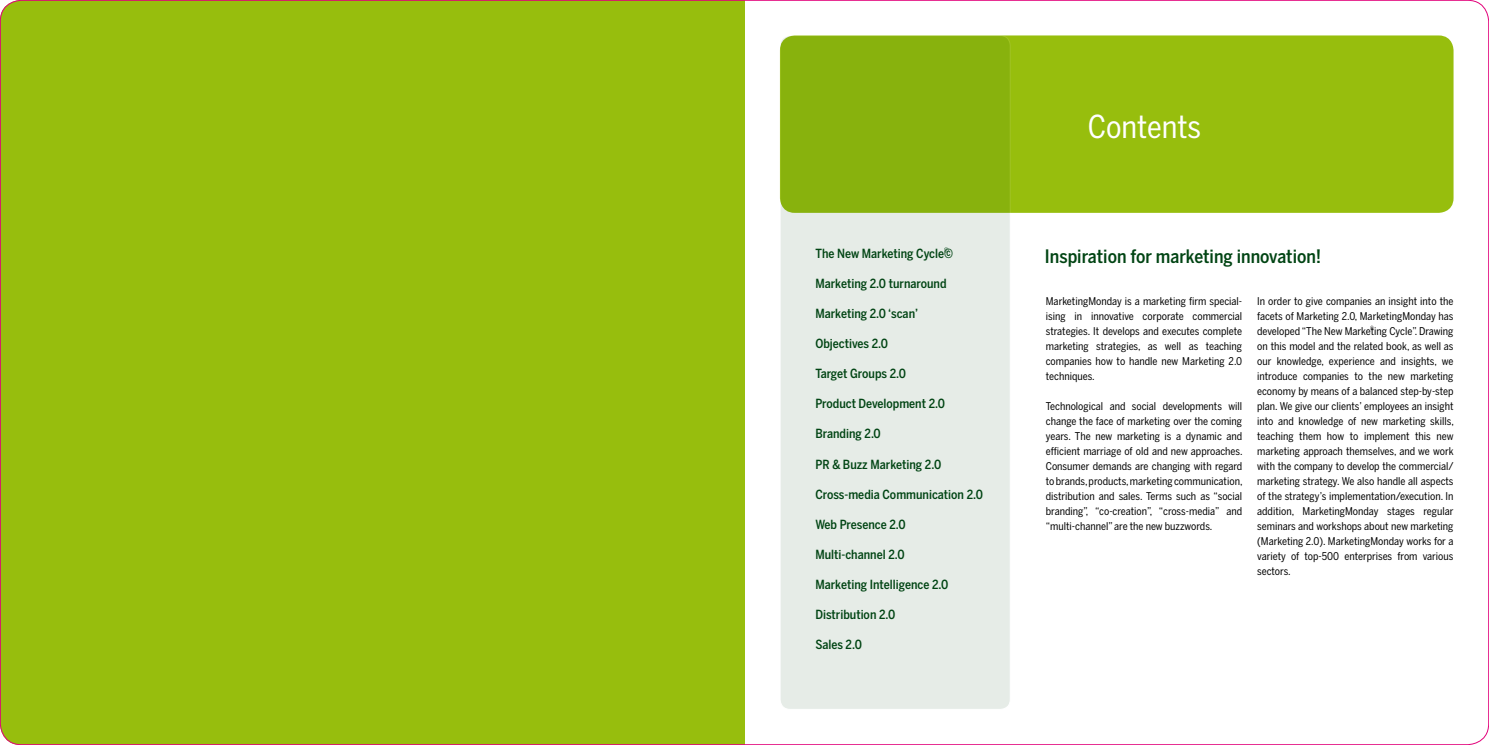
<style>
.page{position:relative;width:1489px;height:745px;background:#fff}
.page>*{position:absolute;margin:0;border:0;box-sizing:border-box;transform-origin:0 0}
.t1{font:31.25px "Benton Sans Cond";color:#fff}
.t2{font:500 18.38px "Benton Sans Cond";color:#004413}
.t3{font:500 12.5px "Benton Sans Cond";color:#004413}
.t4{font:10.62px/15px "Benton Sans Cond";color:#000;text-align:justify}
</style>
<div class="page">
<div style="left:780px;top:35px;width:673px;height:178px;background:#97be0d;border-radius:15px"></div>
<svg style="left:780px;top:36px;width:230px;height:673px;fill:#e6ece7"></svg>
<div style="left:780px;top:35px;width:230px;height:674px;border:1px solid #fff;border-radius:10px"></div>
<svg style="left:943px;top:247px;width:5px;height:5px"></svg>
<svg style="left:1370px;top:325px;width:3px;height:5px"></svg>
<div style="left:0;top:0;width:744px;height:744px;background:#97be0d;border-radius:21px"></div>
<div style="left:528px;top:0;width:216px;height:744px;background:#97be0d"></div>
<p class="t3" style="left:815px;top:246px;width:139px">The New Marketing Cycle©</p>
<p class="t3" style="left:815px;top:276px;width:133px">Marketing 2.0 turnaround</p>
<p class="t3" style="left:815px;top:306px;width:104px">Marketing 2.0 ‘scan’</p>
<p class="t3" style="left:815px;top:336px;width:74px">Objectives 2.0</p>
<p class="t3" style="left:815px;top:366px;width:92px">Target Groups 2.0</p>
<p class="t3" style="left:815px;top:396px;width:131px">Product Development 2.0</p>
<p class="t3" style="left:815px;top:426px;width:67px">Branding 2.0</p>
<p class="t3" style="left:815px;top:456px;width:127px">PR &amp; Buzz Marketing 2.0</p>
<p class="t3" style="left:815px;top:486px;width:169px">Cross-media Communication 2.0</p>
<p class="t3" style="left:815px;top:516px;width:92px">Web Presence 2.0</p>
<p class="t3" style="left:815px;top:546px;width:91px">Multi-channel 2.0</p>
<p class="t3" style="left:815px;top:576px;width:134px">Marketing Intelligence 2.0</p>
<p class="t3" style="left:815px;top:606px;width:82px">Distribution 2.0</p>
<p class="t3" style="left:815px;top:636px;width:48px">Sales 2.0</p>
<h1 class="t1" style="left:1087px;top:108px;width:115px">Contents</h1>
<h2 class="t2" style="left:1044px;top:245px;width:278px">Inspiration for marketing innovation!</h2>
<p class="t4" style="left:1045px;top:293px;width:198px">MarketingMonday is a marketing firm special&shy;ising in innovative corporate commercial strategies. It develops and executes complete marketing strategies, as well as teaching companies how to handle new Marketing 2.0 techniques.</p>
<p class="t4" style="left:1045px;top:398px;width:198px">Technological and social developments will change the face of marketing over the coming years. The new marketing is a dynamic and efficient marriage of old and new approaches.<br>Consumer demands are changing with regard to brands, products, marketing communication, distribution and sales. Terms such as “social branding”, “co-creation”, “cross-media” and “multi-channel” are the new buzzwords.</p>
<p class="t4" style="left:1257px;top:293px;width:198px">In order to give companies an insight into the facets of Marketing 2.0, MarketingMonday has developed “The New Marketing Cycle”. Drawing on this model and the related book, as well as our knowledge, experience and insights, we introduce companies to the new marketing economy by means of a balanced step-by-step plan. We give our clients’ employees an insight into and knowledge of new marketing skills, teaching them how to implement this new marketing approach themselves, and we work with the company to develop the commercial/ marketing strategy. We also handle all aspects of the strategy’s implementation/execution. In addition, MarketingMonday stages regular seminars and workshops about new marketing (Marketing 2.0). MarketingMonday works for a variety of top-500 enterprises from various sectors.</p>
</div>
